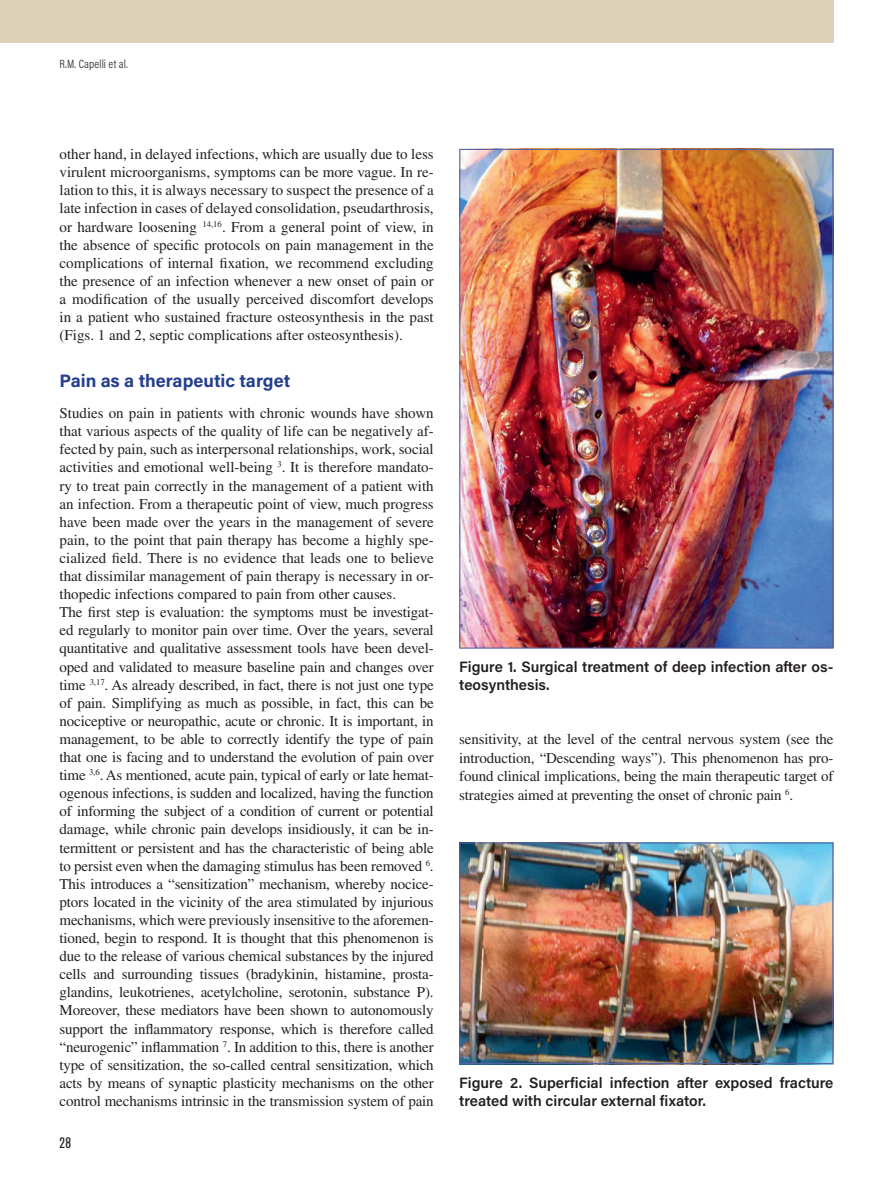
<style>
.page{position:relative;width:893px;height:1191px;background:#fff}
.page>*{position:absolute;margin:0;border:0;box-sizing:border-box;transform-origin:0 0}
.t1{font:700 18px "Acumin Pro";color:#253f8e}
.t2{font:15px/18.1px "Times LT Std";letter-spacing:-.01em;color:#231f20;text-align:justify}
.t3{font:600 15px/18px "Acumin Pro";color:#231f20}
.t4{font:condensed 15px "Akzidenz Grotesk BQ";color:#231f20}
.t5{font:300 12px "Acumin Pro Cond";letter-spacing:.01em;color:#231f20}
</style>
<div class="page">
<div style="left:0;top:0;width:833px;height:43px;background:#ddd1b8"></div>
<img style="left:461px;top:151px;width:370px;height:495px">
<img style="left:461px;top:844px;width:370px;height:218px">
<div style="left:459px;top:842px;width:374px;height:222px;border:1px solid #5861a3"></div>
<p class="t5" style="left:60px;top:57px;width:70px">R.M. Capelli et al.</p>
<p class="t2" style="left:60px;top:145px;width:376px">other hand, in delayed infections, which are usually due to less virulent microorganisms, symptoms can be more vague. In re&shy;lation to this, it is always necessary to suspect the presence of a late infection in cases of delayed consolidation, pseudarthrosis, or hardware loosening <sup>14,16</sup>. From a general point of view, in the absence of specific protocols on pain management in the complications of internal fixation, we recommend excluding the presence of an infection whenever a new onset of pain or a modification of the usually perceived discomfort develops in a patient who sustained fracture osteosynthesis in the past (Figs. 1 and 2, septic complications after osteosynthesis).</p>
<p class="t1" style="left:60px;top:368px;width:232px">Pain as a therapeutic target</p>
<p class="t2" style="left:60px;top:404px;width:376px;text-align:left">Studies on pain in patients with chronic wounds have shown that various aspects of the quality of life can be negatively af&shy;fected by pain, such as interpersonal relationships, work, social activities and emotional well-being <sup>3</sup>. It is therefore mandato&shy;ry to treat pain correctly in the management of a patient with an infection. From a therapeutic point of view, much progress have been made over the years in the management of severe pain, to the point that pain therapy has become a highly spe&shy;cialized field. There is no evidence that leads one to believe that dissimilar management of pain therapy is necessary in or&shy;thopedic infections compared to pain from other causes.<br>The first step is evaluation: the symptoms must be investigat&shy;ed regularly to monitor pain over time. Over the years, several quantitative and qualitative assessment tools have been devel&shy;oped and validated to measure baseline pain and changes over time <sup>3,17</sup>. As already described, in fact, there is not just one type of pain. Simplifying as much as possible, in fact, this can be nociceptive or neuropathic, acute or chronic. It is important, in management, to be able to correctly identify the type of pain that one is facing and to understand the evolution of pain over time <sup>3,6</sup>. As mentioned, acute pain, typical of early or late hemat&shy;ogenous infections, is sudden and localized, having the function of informing the subject of a condition of current or potential damage, while chronic pain develops insidiously, it can be in&shy;termittent or persistent and has the characteristic of being able to persist even when the damaging stimulus has been removed <sup>6</sup>.<br>This introduces a “sensitization” mechanism, whereby nocice&shy;ptors located in the vicinity of the area stimulated by injurious mechanisms, which were previously insensitive to the aforemen&shy;tioned, begin to respond. It is thought that this phenomenon is due to the release of various chemical substances by the injured cells and surrounding tissues (bradykinin, histamine, prosta&shy;glandins, leukotrienes, acetylcholine, serotonin, substance P).<br>Moreover, these mediators have been shown to autonomously support the inflammatory response, which is therefore called “neurogenic” inflammation <sup>7</sup>. In addition to this, there is another type of sensitization, the so-called central sensitization, which acts by means of synaptic plasticity mechanisms on the other control mechanisms intrinsic in the transmission system of pain</p>
<p class="t4" style="left:60px;top:1134px;width:13px">28</p>
<p class="t3" style="left:459px;top:657px;width:376px">Figure 1. Surgical treatment of deep infection after os&shy;teosynthesis.</p>
<p class="t2" style="left:459px;top:730px;width:376px">sensitivity, at the level of the central nervous system (see the introduction, “Descending ways”). This phenomenon has pro&shy;found clinical implications, being the main therapeutic target of strategies aimed at preventing the onset of chronic pain <sup>6</sup>.</p>
<p class="t3" style="left:459px;top:1073px;width:376px">Figure 2. Superficial infection after exposed fracture treated with circular external fixator.</p>
</div>
